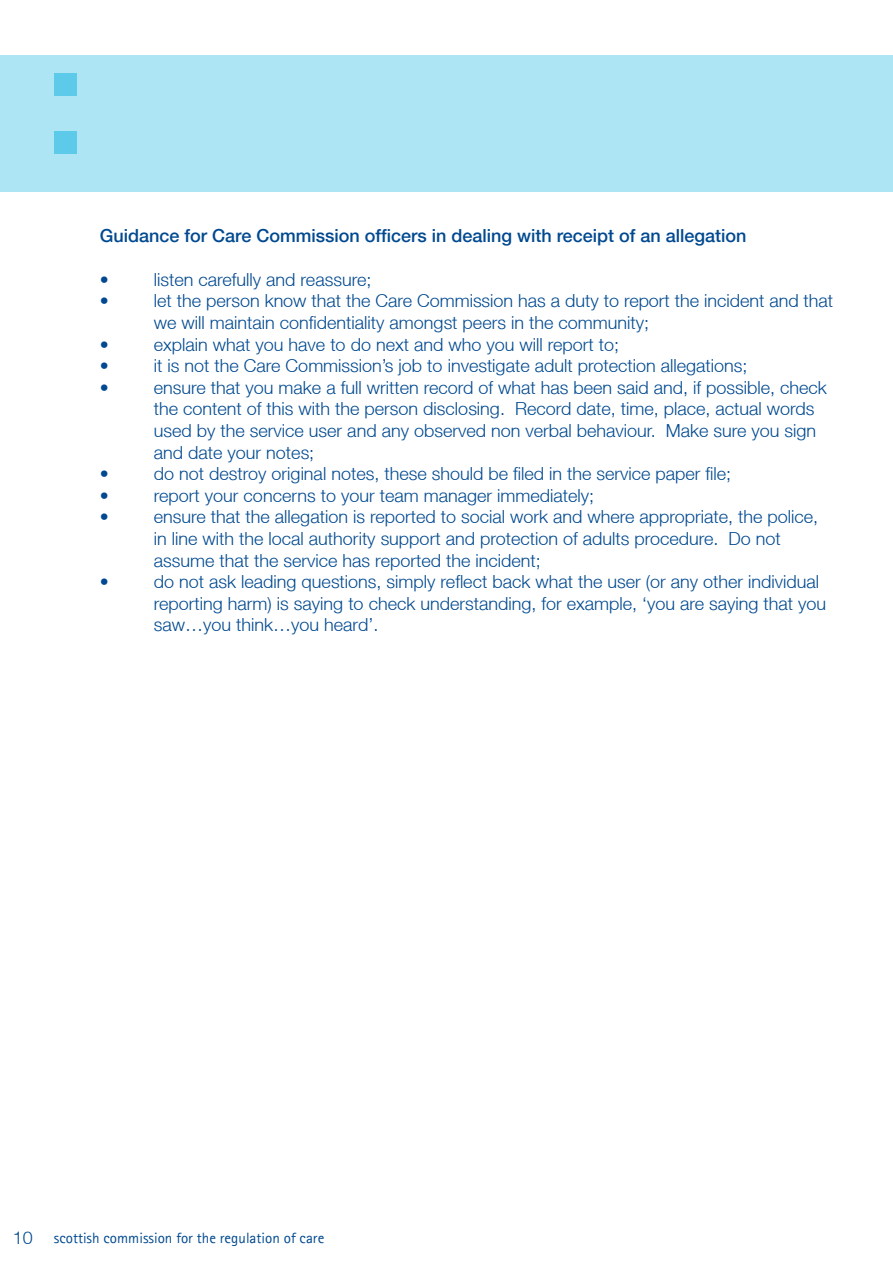
<style>
.page{position:relative;width:893px;height:1263px;background:#fff}
.page>*{position:absolute;margin:0;border:0;box-sizing:border-box;transform-origin:0 0}
.t1{font:300 18px/21.6px "Helvetica Neue LT";color:#004990}
.t2{font:500 18px "Helvetica Neue LT";color:#004990}
.t3{font:15px "Agfa Rotis Sans Serif";color:#004990}
</style>
<div class="page">
<div style="left:0;top:55px;width:893px;height:136px;background:#ade5f4"></div>
<div style="left:55px;top:74px;width:22px;height:22px;background:#5ccae8"></div>
<div style="left:55px;top:131px;width:22px;height:22px;background:#5ccae8"></div>
<p class="t2" style="left:100px;top:225px;width:648px">Guidance for Care Commission officers in dealing with receipt of an allegation</p>
<p class="t1" style="left:100px;top:268px;width:10px">•</p>
<p class="t1" style="left:154px;top:268px;width:219px">listen carefully and reassure;</p>
<p class="t1" style="left:100px;top:290px;width:10px">•</p>
<p class="t1" style="left:154px;top:290px;width:681px">let the person know that the Care Commission has a duty to report the incident and that we will maintain confidentiality amongst peers in the community;</p>
<p class="t1" style="left:100px;top:333px;width:10px">•</p>
<p class="t1" style="left:154px;top:333px;width:467px">explain what you have to do next and who you will report to;</p>
<p class="t1" style="left:100px;top:354px;width:10px">•</p>
<p class="t1" style="left:154px;top:354px;width:595px">it is not the Care Commission’s job to investigate adult protection allegations;</p>
<p class="t1" style="left:100px;top:376px;width:10px">•</p>
<p class="t1" style="left:154px;top:376px;width:674px">ensure that you make a full written record of what has been said and, if possible, check the content of this with the person disclosing. Record date, time, place, actual words used by the service user and any observed non verbal behaviour. Make sure you sign and date your notes;</p>
<p class="t1" style="left:100px;top:462px;width:10px">•</p>
<p class="t1" style="left:154px;top:462px;width:579px">do not destroy original notes, these should be filed in the service paper file;</p>
<p class="t1" style="left:100px;top:484px;width:10px">•</p>
<p class="t1" style="left:154px;top:484px;width:442px">report your concerns to your team manager immediately;</p>
<p class="t1" style="left:100px;top:506px;width:10px">•</p>
<p class="t1" style="left:154px;top:506px;width:666px">ensure that the allegation is reported to social work and where appropriate, the police, in line with the local authority support and protection of adults procedure. Do not assume that the service has reported the incident;</p>
<p class="t1" style="left:100px;top:570px;width:10px">•</p>
<p class="t1" style="left:154px;top:570px;width:674px">do not ask leading questions, simply reflect back what the user (or any other individual reporting harm) is saying to check understanding, for example, ‘you are saying that you saw…you think…you heard’.</p>
<p class="t1" style="left:13px;top:1226px;width:22px">10</p>
<p class="t3" style="left:54px;top:1228px;width:272px">scottish commission for the regulation of care</p>
</div>
